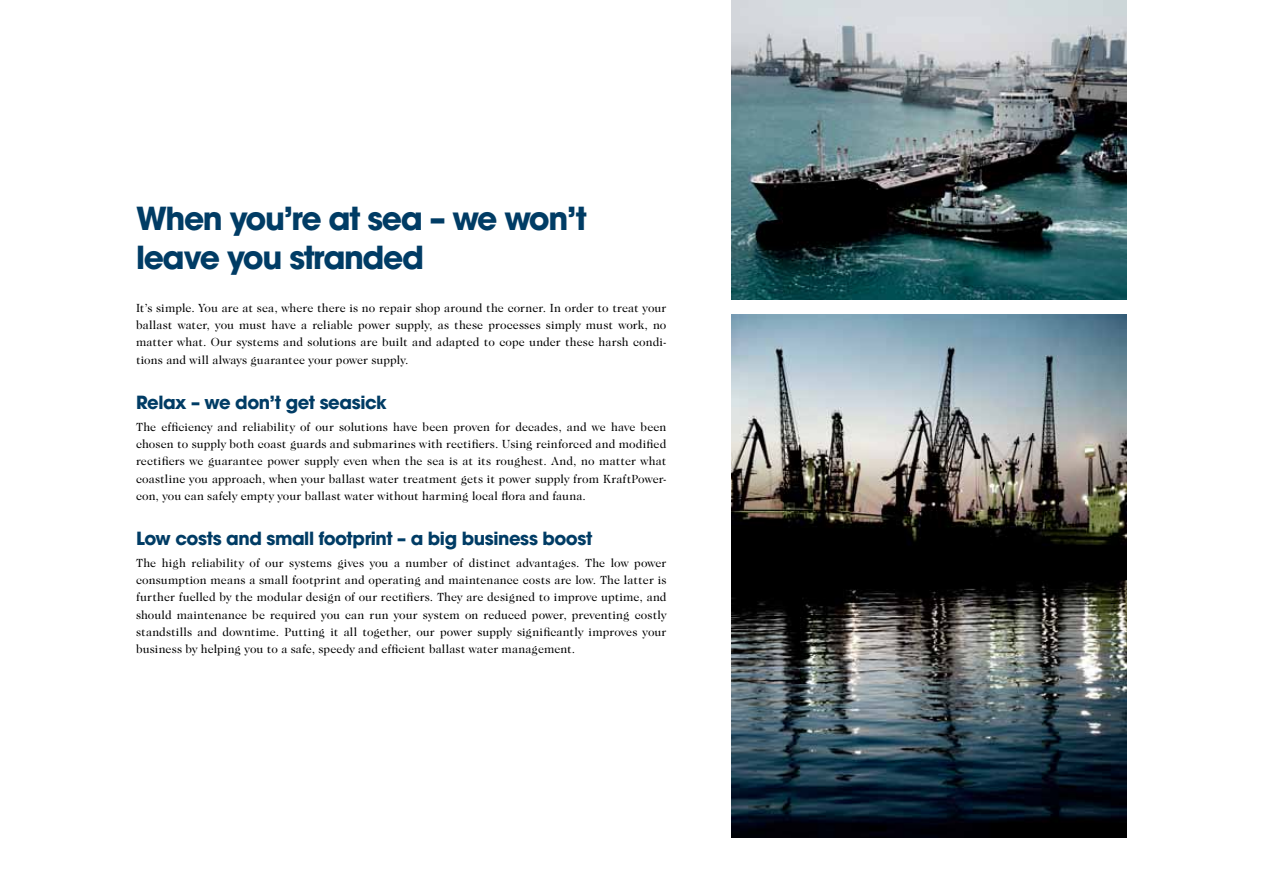
<style>
.page{position:relative;width:1263px;height:893px;background:#fff}
.page>*{position:absolute;margin:0;border:0;box-sizing:border-box;transform-origin:0 0}
.t1{font:700 31.5px/39px "Avant Garde";letter-spacing:-.045em;color:#003c65}
.t2{font:700 18px "Avant Garde";letter-spacing:-.025em;color:#003c65}
.t3{font:12px/17.2px "Caslon 224 IT Cby BT";letter-spacing:.01em;color:#000;text-align:justify}
</style>
<div class="page">
<img style="left:731px;top:0;width:396px;height:299px">
<img style="left:731px;top:315px;width:396px;height:523px">
<h1 class="t1" style="left:136px;top:199px;width:452px">When you’re at sea – we won’t leave you stranded</h1>
<p class="t3" style="left:136px;top:299px;width:532px">It’s simple. You are at sea, where there is no repair shop around the corner. In order to treat your ballast water, you must have a reliable power supply, as these processes simply must work, no matter what. Our systems and solutions are built and adapted to cope under these harsh condi&shy;tions and will always guarantee your power supply.</p>
<h2 class="t2" style="left:136px;top:391px;width:252px">Relax – we don’t get seasick</h2>
<p class="t3" style="left:136px;top:418px;width:532px">The efficiency and reliability of our solutions have been proven for decades, and we have been chosen to supply both coast guards and submarines with rectifiers. Using reinforced and modified rectifiers we guarantee power supply even when the sea is at its roughest. And, no matter what coastline you approach, when your ballast water treatment gets it power supply from KraftPower&shy;con, you can safely empty your ballast water without harming local flora and fauna.</p>
<h2 class="t2" style="left:136px;top:527px;width:458px">Low costs and small footprint – a big business boost</h2>
<p class="t3" style="left:136px;top:554px;width:532px">The high reliability of our systems gives you a number of distinct advantages. The low power consumption means a small footprint and operating and maintenance costs are low. The latter is further fuelled by the modular design of our rectifiers. They are designed to improve uptime, and should maintenance be required you can run your system on reduced power, preventing costly standstills and downtime. Putting it all together, our power supply significantly improves your business by helping you to a safe, speedy and efficient ballast water management.</p>
</div>
